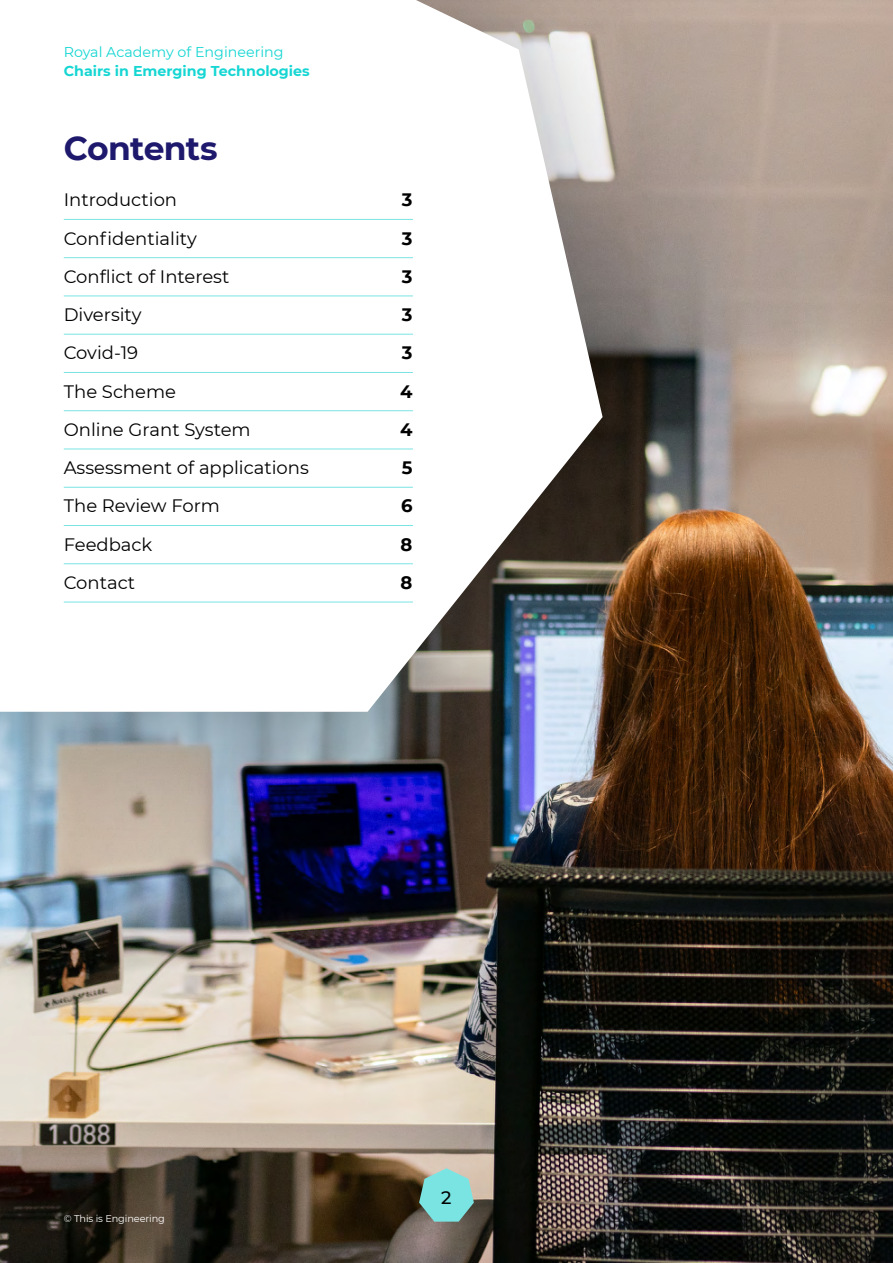
<style>
.page{position:relative;width:893px;height:1263px;background:#fff}
.page>*{position:absolute;margin:0;border:0;box-sizing:border-box;transform-origin:0 0}
.t1{font:700 33px "Montserrat";letter-spacing:-.025em;color:#1e196c}
.t2{font:18px "Montserrat";color:#000}
.t3{font:700 18px "Montserrat";color:#000}
.t4{font:500 18px "Montserrat";color:#000}
.t5{font:700 14.25px "Montserrat";color:#15d6d3}
.t6{font:14.25px "Montserrat";color:#15d6d3}
.t7{font:9.75px "Montserrat";letter-spacing:-.01em;color:#fff}
</style>
<div class="page">
<img style="left:0;top:0;width:893px;height:1263px">
<div style="left:0;top:0;width:735px;height:854px;background:#000;opacity:.3"></div>
<svg style="left:0;top:0;width:603px;height:712px"></svg>
<hr style="left:64px;top:219px;width:349px;height:1px;background:#7ae4e3">
<hr style="left:64px;top:257px;width:349px;height:1px;background:#7ae4e3">
<hr style="left:64px;top:296px;width:349px;height:1px;background:#7ae4e3">
<hr style="left:64px;top:334px;width:349px;height:1px;background:#7ae4e3">
<hr style="left:64px;top:372px;width:349px;height:1px;background:#7ae4e3">
<hr style="left:64px;top:410px;width:349px;height:1px;background:#7ae4e3">
<hr style="left:64px;top:449px;width:349px;height:1px;background:#7ae4e3">
<hr style="left:64px;top:487px;width:349px;height:1px;background:#7ae4e3">
<hr style="left:64px;top:525px;width:349px;height:1px;background:#7ae4e3">
<hr style="left:64px;top:563px;width:349px;height:1px;background:#7ae4e3">
<hr style="left:64px;top:602px;width:349px;height:1px;background:#7ae4e3">
<svg style="left:419px;top:1168px;width:55px;height:53px;background:#83ccc7"></svg>
<p class="t6" style="left:64px;top:43px;width:221px">Royal Academy of Engineering</p>
<p class="t5" style="left:64px;top:60px;width:247px">Chairs in Emerging Technologies</p>
<h1 class="t1" style="left:64px;top:124px;width:156px">Contents</h1>
<p class="t2" style="left:64px;top:187px;width:115px">Introduction</p>
<p class="t3" style="left:402px;top:187px;width:12px">3</p>
<p class="t2" style="left:64px;top:226px;width:134px">Confidentiality</p>
<p class="t3" style="left:402px;top:225px;width:12px">3</p>
<p class="t2" style="left:64px;top:264px;width:167px">Conflict of Interest</p>
<p class="t3" style="left:402px;top:263px;width:12px">3</p>
<p class="t2" style="left:64px;top:302px;width:79px">Diversity</p>
<p class="t3" style="left:402px;top:302px;width:12px">3</p>
<p class="t2" style="left:64px;top:340px;width:76px">Covid-19</p>
<p class="t3" style="left:402px;top:340px;width:12px">3</p>
<p class="t2" style="left:64px;top:379px;width:114px">The Scheme</p>
<p class="t3" style="left:400px;top:378px;width:14px">4</p>
<p class="t2" style="left:64px;top:417px;width:188px">Online Grant System</p>
<p class="t3" style="left:400px;top:416px;width:14px">4</p>
<p class="t2" style="left:64px;top:455px;width:247px">Assessment of applications</p>
<p class="t3" style="left:402px;top:455px;width:12px">5</p>
<p class="t2" style="left:64px;top:493px;width:158px">The Review Form</p>
<p class="t3" style="left:401px;top:493px;width:13px">6</p>
<p class="t2" style="left:64px;top:532px;width:90px">Feedback</p>
<p class="t3" style="left:401px;top:531px;width:13px">8</p>
<p class="t2" style="left:64px;top:570px;width:73px">Contact</p>
<p class="t3" style="left:401px;top:569px;width:13px">8</p>
<p class="t7" style="left:64px;top:1211px;width:103px">© This is Engineering</p>
<p class="t4" style="left:441px;top:1185px;width:12px">2</p>
</div>
